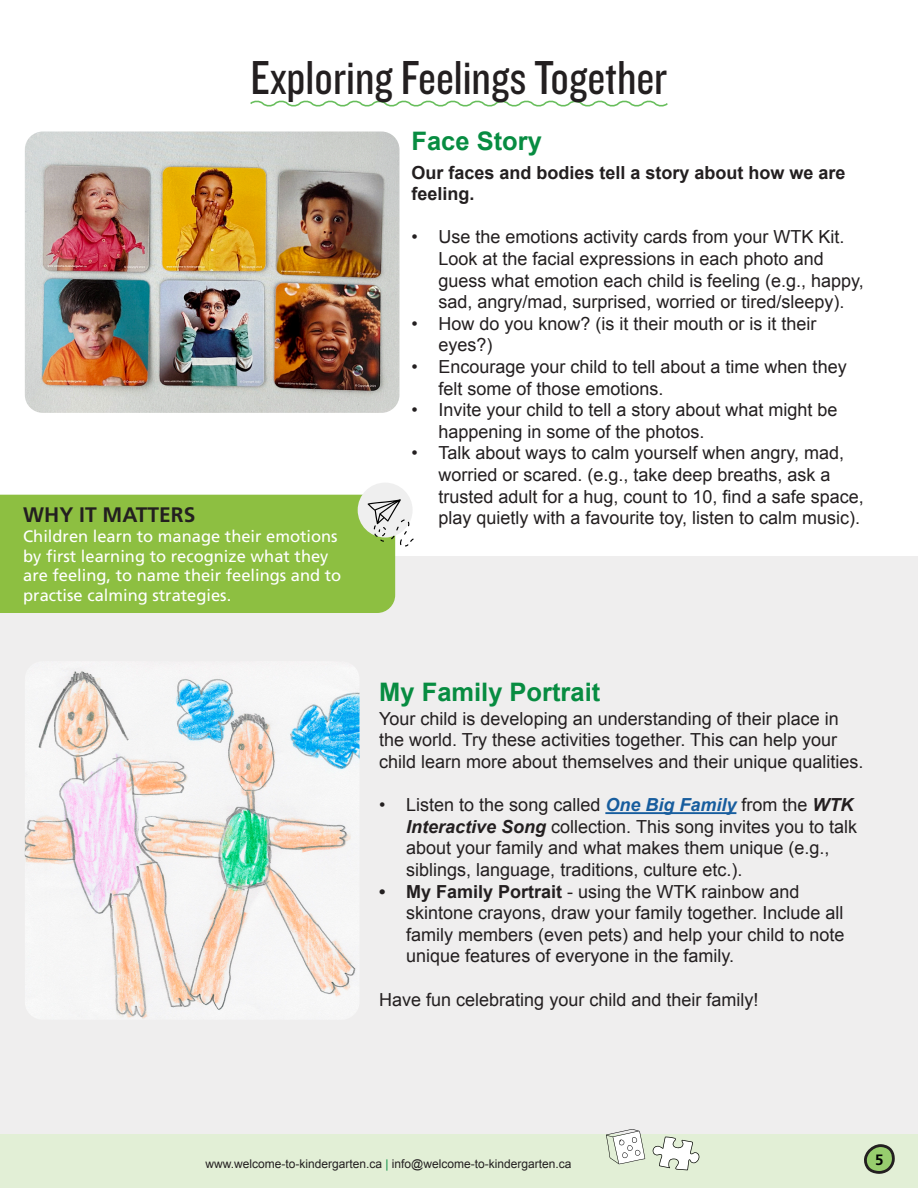
<style>
.page{position:relative;width:918px;height:1188px;background:#fff}
.page>*{position:absolute;margin:0;border:0;box-sizing:border-box;transform-origin:0 0}
.Titre_souligné{font:49.5px "Knockout 29 Junior Ltweight";color:#231f20}
.t1{font:700 25.5px "Arial";color:#078c41}
.t2{font:700 21px "Frutiger LT Std";color:#231f20}
.t3{font:18px/21.6px "Arial";color:#231f20}
.t4{font:700 18px/21.6px "Arial";color:#231f20}
.t5{font:16.5px/19.8px "Frutiger LT Std";color:#fff}
.t6{font:700 15px "Frutiger LT Std";color:#000}
.t7{font:12px "Arial";color:#231f20}
.s1{font-weight:700;font-style:italic;color:#175d9e}
.s2{font-weight:700;font-style:italic}
.s3{font-weight:700}
.s4{color:#078c41}
</style>
<div class="page">
<div style="left:0;top:1134px;width:918px;height:54px;background:#e2efd6"></div>
<div style="left:0;top:556px;width:918px;height:578px;background:#efeeee"></div>
<img style="left:25px;top:132px;width:374px;height:281px">
<svg style="left:250px;top:100px;width:418px;height:7px"></svg>
<div style="left:0;top:495px;width:395px;height:118px;background:#8dbf41"></div>
<div style="left:358px;top:483px;width:55px;height:55px;background:#efefef;border-radius:50%"></div>
<svg style="left:368px;top:499px;width:46px;height:48px"></svg>
<img style="left:25px;top:663px;width:335px;height:355px">
<hr style="left:605px;top:812px;width:131px;height:2px;background:#175d9e">
<svg style="left:864px;top:1144px;width:31px;height:30px"></svg>
<svg style="left:652px;top:1137px;width:47px;height:33px"></svg>
<svg style="left:606px;top:1129px;width:39px;height:35px"></svg>
<p class="Titre_souligné" style="left:251px;top:46px;width:418px">Exploring Feelings Together</p>
<p class="t1" style="left:411px;top:124px;width:132px">Face Story</p>
<p class="t2" style="left:23px;top:502px;width:174px">WHY IT MATTERS</p>
<p class="t5" style="left:23px;top:526px;width:320px">Children learn to manage their emotions by first learning to recognize what they are feeling, to name their feelings and to practise calming strategies.</p>
<p class="t4" style="left:411px;top:162px;width:436px">Our faces and bodies tell a story about how we are feeling.</p>
<p class="t3" style="left:438px;top:226px;width:427px;text-indent:-27px">• Use the emotions activity cards from your WTK Kit.<br>Look at the facial expressions in each photo and guess what emotion each child is feeling (e.g., happy, sad, angry/mad, surprised, worried or tired/sleepy).</p>
<p class="t3" style="left:438px;top:313px;width:380px;text-indent:-27px">• How do you know? (is it their mouth or is it their eyes?)</p>
<p class="t3" style="left:438px;top:356px;width:410px;text-indent:-27px">• Encourage your child to tell about a time when they felt some of those emotions.</p>
<p class="t3" style="left:438px;top:399px;width:401px;text-indent:-27px">• Invite your child to tell a story about what might be happening in some of the photos.</p>
<p class="t3" style="left:438px;top:442px;width:427px;text-indent:-27px">• Talk about ways to calm yourself when angry, mad, worried or scared. (e.g., take deep breaths, ask a trusted adult for a hug, count to 10, find a safe space, play quietly with a favourite toy, listen to calm music).</p>
<p class="t1" style="left:379px;top:676px;width:223px">My Family Portrait</p>
<p class="t3" style="left:379px;top:708px;width:486px">Your child is developing an understanding of their place in the world. Try these activities together. This can help your child learn more about themselves and their unique qualities.</p>
<p class="t3" style="left:406px;top:794px;width:452px;text-indent:-27px">• Listen to the song called <span class="s1">One Big Family</span> from the <span class="s2">WTK Interactive Song</span> collection. This song invites you to talk about your family and what makes them unique (e.g., siblings, language, traditions, culture etc.).</p>
<p class="t3" style="left:406px;top:881px;width:440px;text-indent:-27px"><span class="s3">• My Family Portrait</span> - using the WTK rainbow and skintone crayons, draw your family together. Include all family members (even pets) and help your child to note unique features of everyone in the family.</p>
<p class="t3" style="left:379px;top:989px;width:381px">Have fun celebrating your child and their family!</p>
<p class="t7" style="left:205px;top:1156px;width:368px">www.welcome-to-kindergarten.ca <span class="s4">|</span> info@welcome-to-kindergarten.ca</p>
<p class="t6" style="left:875px;top:1151px;width:10px">5</p>
</div>
